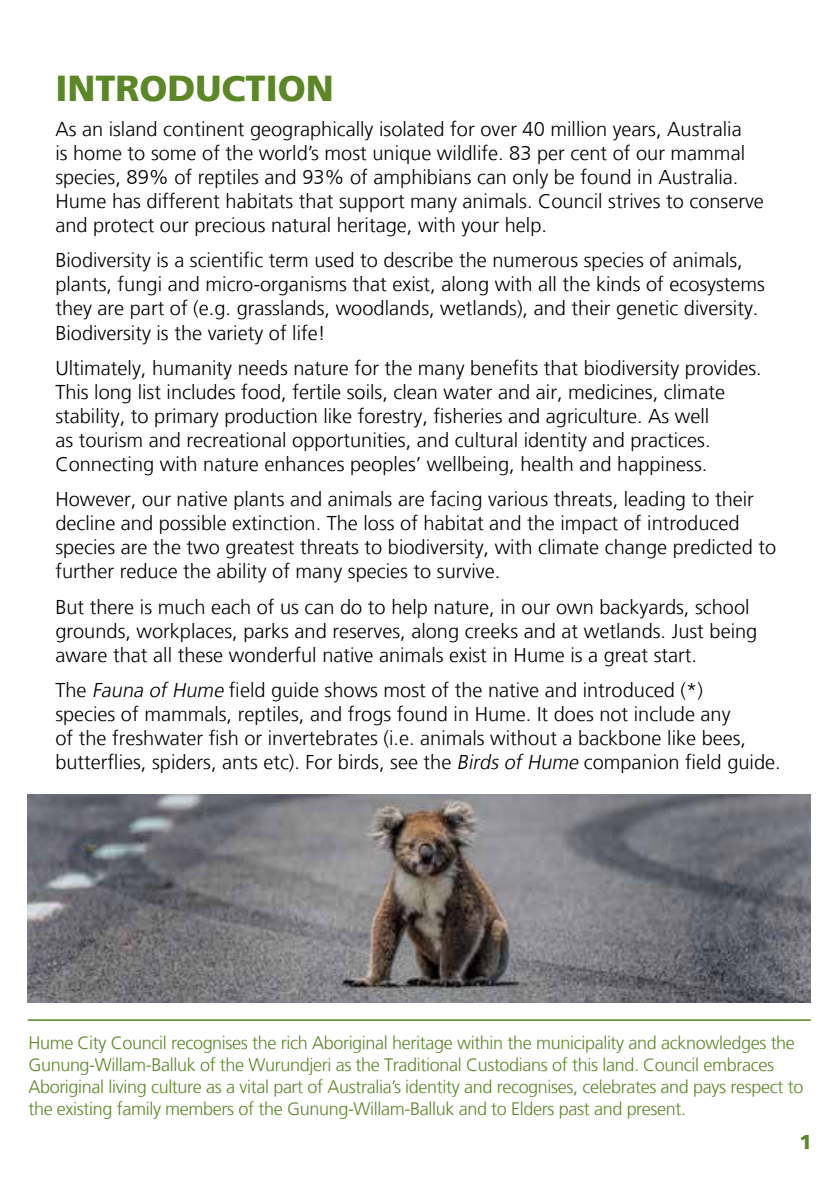
<style>
.page{position:relative;width:840px;height:1191px;background:#fff}
.page>*{position:absolute;margin:0;border:0;box-sizing:border-box;transform-origin:0 0}
.t1{font:900 36px "Frutiger LT";color:#5b8726}
.t2{font:300 20px/24px "Frutiger LT";color:#000}
.t3{font:900 20px "Frutiger LT";color:#5b8726}
.t4{font:300 18px/22px "Frutiger LT";letter-spacing:-.02em;color:#5b8726}
.s1{font-style:italic}
</style>
<div class="page">
<hr style="left:28px;top:1019px;width:782px;height:1px;background:#5b8726">
<img style="left:28px;top:794px;width:782px;height:208px">
<h1 class="t1" style="left:55px;top:66px;width:280px">INTRODUCTION</h1>
<p class="t2" style="left:55px;top:117px;width:709px">As an island continent geographically isolated for over 40 million years, Australia<br>is home to some of the world’s most unique wildlife. 83 per cent of our mammal species, 89% of reptiles and 93% of amphibians can only be found in Australia.<br>Hume has different habitats that support many animals. Council strives to conserve and protect our precious natural heritage, with your help.</p>
<p class="t2" style="left:55px;top:249px;width:710px">Biodiversity is a scientific term used to describe the numerous species of animals, plants, fungi and micro-organisms that exist, along with all the kinds of ecosystems they are part of (e.g. grasslands, woodlands, wetlands), and their genetic diversity.<br>Biodiversity is the variety of life!</p>
<p class="t2" style="left:55px;top:356px;width:707px">Ultimately, humanity needs nature for the many benefits that biodiversity provides.<br>This long list includes food, fertile soils, clean water and air, medicines, climate stability, to primary production like forestry, fisheries and agriculture. As well<br>as tourism and recreational opportunities, and cultural identity and practices.<br>Connecting with nature enhances peoples’ wellbeing, health and happiness.</p>
<p class="t2" style="left:55px;top:487px;width:722px">However, our native plants and animals are facing various threats, leading to their decline and possible extinction. The loss of habitat and the impact of introduced species are the two greatest threats to biodiversity, with climate change predicted to further reduce the ability of many species to survive.</p>
<p class="t2" style="left:55px;top:595px;width:703px">But there is much each of us can do to help nature, in our own backyards, school grounds, workplaces, parks and reserves, along creeks and at wetlands. Just being aware that all these wonderful native animals exist in Hume is a great start.</p>
<p class="t2" style="left:55px;top:678px;width:726px">The <span class="s1">Fauna of Hume</span> field guide shows most of the native and introduced (*)<br>species of mammals, reptiles, and frogs found in Hume. It does not include any<br>of the freshwater fish or invertebrates (i.e. animals without a backbone like bees, butterflies, spiders, ants etc). For birds, see the <span class="s1">Birds of Hume</span> companion field guide.</p>
<p class="t4" style="left:28px;top:1031px;width:776px">Hume City Council recognises the rich Aboriginal heritage within the municipality and acknowledges the Gunung-Willam-Balluk of the Wurundjeri as the Traditional Custodians of this land. Council embraces Aboriginal living culture as a vital part of Australia’s identity and recognises, celebrates and pays respect to the existing family members of the Gunung-Willam-Balluk and to Elders past and present.</p>
<p class="t3" style="left:798px;top:1130px;width:14px">1</p>
</div>
